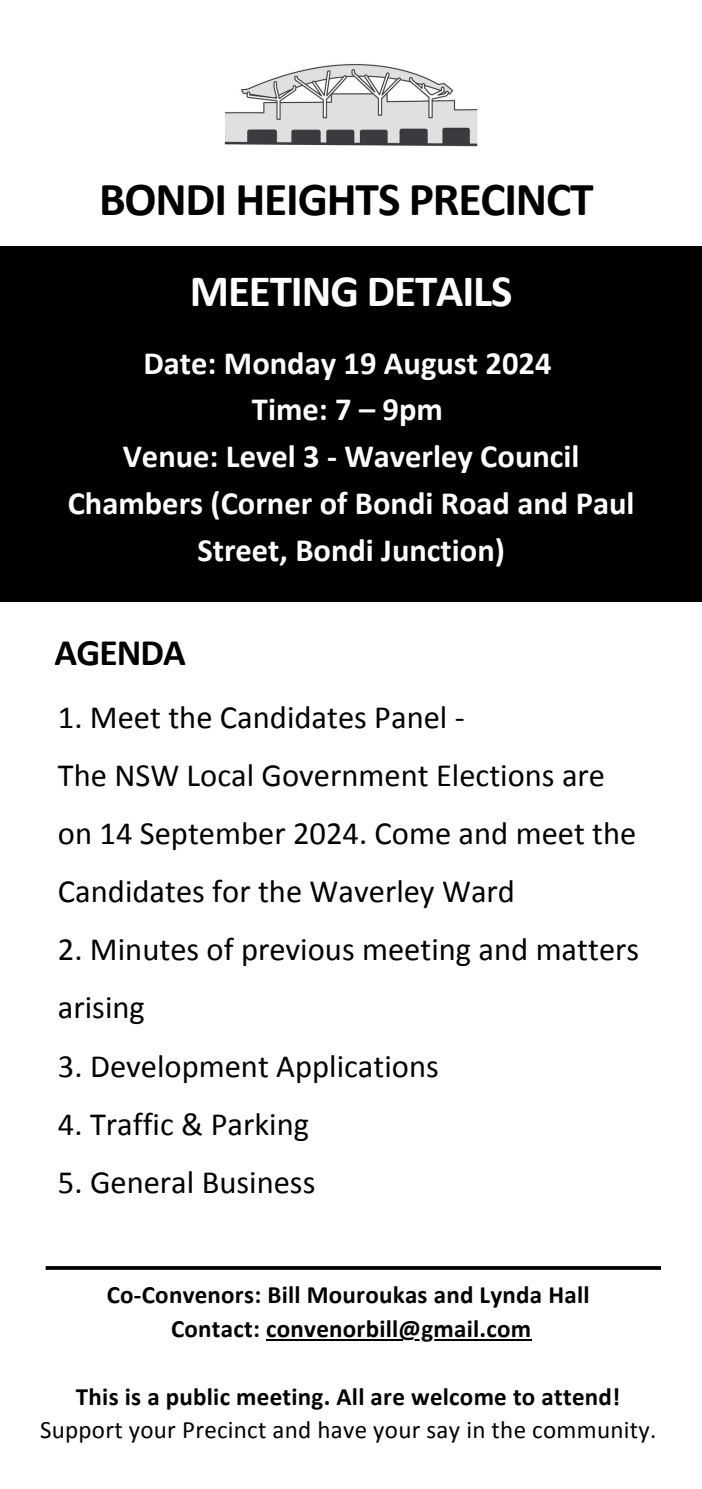
<style>
.page{position:relative;width:702px;height:1489px;background:#fff}
.page>*{position:absolute;margin:0;border:0;box-sizing:border-box;transform-origin:0 0}
.t1{font:700 47.5px "Calibri";letter-spacing:-.025em;color:#000}
.t2{font:700 45px "Calibri";letter-spacing:-.025em;color:#fff}
.t3{font:700 37.5px "Calibri";letter-spacing:-.025em;color:#000}
.t4{font:32.5px/58px "Calibri";color:#000}
.t5{font:700 32.5px/47px "Calibri";color:#fff;text-align:center}
.t6{font:25px/33.8px "Calibri";letter-spacing:.01em;color:#000;text-align:center}
.t7{font:700 25px/33.8px "Calibri";letter-spacing:.01em;color:#000;text-align:center}
.s1{font-weight:700}
</style>
<div class="page">
<svg style="left:46px;top:1266px;width:614px;height:4px;background:#0f0f0f"></svg>
<div style="left:0;top:246px;width:701px;height:356px;background:#000"></div>
<hr style="left:266px;top:1339px;width:265px;height:2px;background:#000">
<img style="left:224px;top:64px;width:254px;height:83px">
<h2 class="t1" style="left:99px;top:170px;width:496px">BONDI HEIGHTS PRECINCT</h2>
<h3 class="t2" style="left:190px;top:263px;width:324px">MEETING DETAILS</h3>
<h1 class="t5" style="left:68px;top:339px;width:568px">Date: Monday 19 August 2024<br>Time: 7 – 9pm<br>Venue: Level 3 - Waverley Council<br>Chambers (Corner of Bondi Road and Paul<br>Street, Bondi Junction)</h1>
<h4 class="t3" style="left:55px;top:629px;width:133px">AGENDA</h4>
<p class="t4" style="left:58px;top:687px;width:579px">1. Meet the Candidates Panel -<br>The NSW Local Government Elections are on 14 September 2024. Come and meet the Candidates for the Waverley Ward</p>
<p class="t4" style="left:58px;top:920px;width:582px">2. Minutes of previous meeting and matters arising</p>
<p class="t4" style="left:58px;top:1036px;width:382px">3. Development Applications</p>
<p class="t4" style="left:58px;top:1094px;width:252px">4. Traffic &amp; Parking</p>
<p class="t4" style="left:58px;top:1152px;width:259px">5. General Business</p>
<h5 class="t7" style="left:107px;top:1278px;width:484px">Co-Convenors: Bill Mouroukas and Lynda Hall<br>Contact: convenorbill@gmail.com</h5>
<p class="t6" style="left:40px;top:1379px;width:617px"><span class="s1">This is a public meeting. All are welcome to attend!<br></span>Support your Precinct and have your say in the community.</p>
</div>
